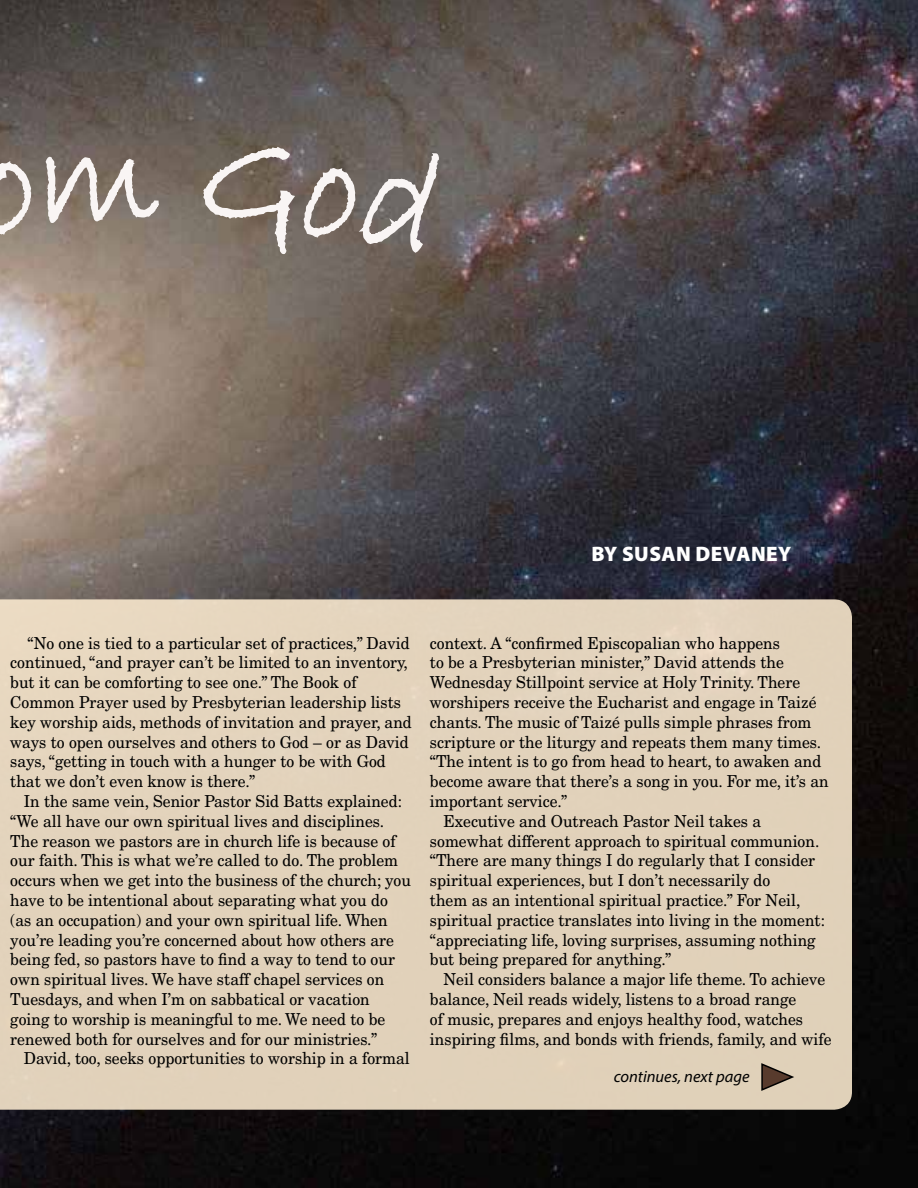
<style>
.page{position:relative;width:918px;height:1188px;background:#fff}
.page>*{position:absolute;margin:0;border:0;box-sizing:border-box;transform-origin:0 0}
.t1{font:900 21px "Myriad Pro";letter-spacing:.02em;color:#fff}
.t2{font:16.5px/19.8px "New Century Schlbk";color:#000;scale:.95 1}
.t3{font:italic 16.5px "Myriad Pro";color:#000}
</style>
<div class="page">
<img style="left:0;top:0;width:918px;height:1188px">
<div style="left:0;top:599px;width:852px;height:511px;background:#e1d2ba"></div>
<svg style="left:760px;top:1062px;width:36px;height:30px"></svg>
<svg style="left:0;top:159px;width:34px;height:78px"></svg>
<svg style="left:44px;top:154px;width:117px;height:70px"></svg>
<svg style="left:196px;top:142px;width:247px;height:114px;background:#857b74"></svg>
<p class="t1" style="left:592px;top:540px;width:201px">BY SUSAN DEVANEY</p>
<p class="t2" style="left:10px;top:633px;width:424px;text-indent:17px">“No one is tied to a particular set of practices,” David continued, “and prayer can’t be limited to an inventory, but it can be comforting to see one.” The Book of Common Prayer used by Presbyterian leadership lists key worship aids, methods of invitation and prayer, and ways to open ourselves and others to God – or as David says, “getting in touch with a hunger to be with God that we don’t even know is there.”</p>
<p class="t2" style="left:10px;top:791px;width:423px;text-indent:13px">In the same vein, Senior Pastor Sid Batts explained: “We all have our own spiritual lives and disciplines.<br>The reason we pastors are in church life is because of our faith. This is what we’re called to do. The problem occurs when we get into the business of the church; you have to be intentional about separating what you do (as an occupation) and your own spiritual life. When you’re leading you’re concerned about how others are being fed, so pastors have to find a way to tend to our own spiritual lives. We have staff chapel services on Tuesdays, and when I’m on sabbatical or vacation going to worship is meaningful to me. We need to be renewed both for ourselves and for our ministries.”</p>
<p class="t2" style="left:24px;top:1049px;width:408px">David, too, seeks opportunities to worship in a formal</p>
<p class="t2" style="left:430px;top:633px;width:370px">context. A “confirmed Episcopalian who happens</p>
<p class="t2" style="left:430px;top:653px;width:374px">to be a Presbyterian minister,” David attends the</p>
<p class="t2" style="left:430px;top:672px;width:391px">Wednesday Stillpoint service at Holy Trinity. There</p>
<p class="t2" style="left:430px;top:692px;width:408px">worshipers receive the Eucharist and engage in Taizé</p>
<p class="t2" style="left:430px;top:712px;width:403px">chants. The music of Taizé pulls simple phrases from</p>
<p class="t2" style="left:430px;top:732px;width:413px">scripture or the liturgy and repeats them many times.</p>
<p class="t2" style="left:430px;top:752px;width:414px">“The intent is to go from head to heart, to awaken and</p>
<p class="t2" style="left:430px;top:771px;width:421px">become aware that there’s a song in you. For me, it’s an</p>
<p class="t2" style="left:430px;top:791px;width:146px">important service.”</p>
<p class="t2" style="left:443px;top:811px;width:336px">Executive and Outreach Pastor Neil takes a</p>
<p class="t2" style="left:430px;top:831px;width:411px">somewhat different approach to spiritual communion.</p>
<p class="t2" style="left:430px;top:851px;width:407px">“There are many things I do regularly that I consider</p>
<p class="t2" style="left:430px;top:870px;width:360px">spiritual experiences, but I don’t necessarily do</p>
<p class="t2" style="left:430px;top:890px;width:391px">them as an intentional spiritual practice.” For Neil,</p>
<p class="t2" style="left:430px;top:910px;width:417px">spiritual practice translates into living in the moment:</p>
<p class="t2" style="left:430px;top:930px;width:408px">“appreciating life, loving surprises, assuming nothing</p>
<p class="t2" style="left:430px;top:950px;width:256px">but being prepared for anything.”</p>
<p class="t2" style="left:443px;top:969px;width:404px">Neil considers balance a major life theme. To achieve</p>
<p class="t2" style="left:430px;top:989px;width:387px">balance, Neil reads widely, listens to a broad range</p>
<p class="t2" style="left:430px;top:1009px;width:394px">of music, prepares and enjoys healthy food, watches</p>
<p class="t2" style="left:430px;top:1029px;width:424px">inspiring films, and bonds with friends, family, and wife</p>
<p class="t3" style="left:614px;top:1066px;width:137px">continues, next page</p>
</div>
